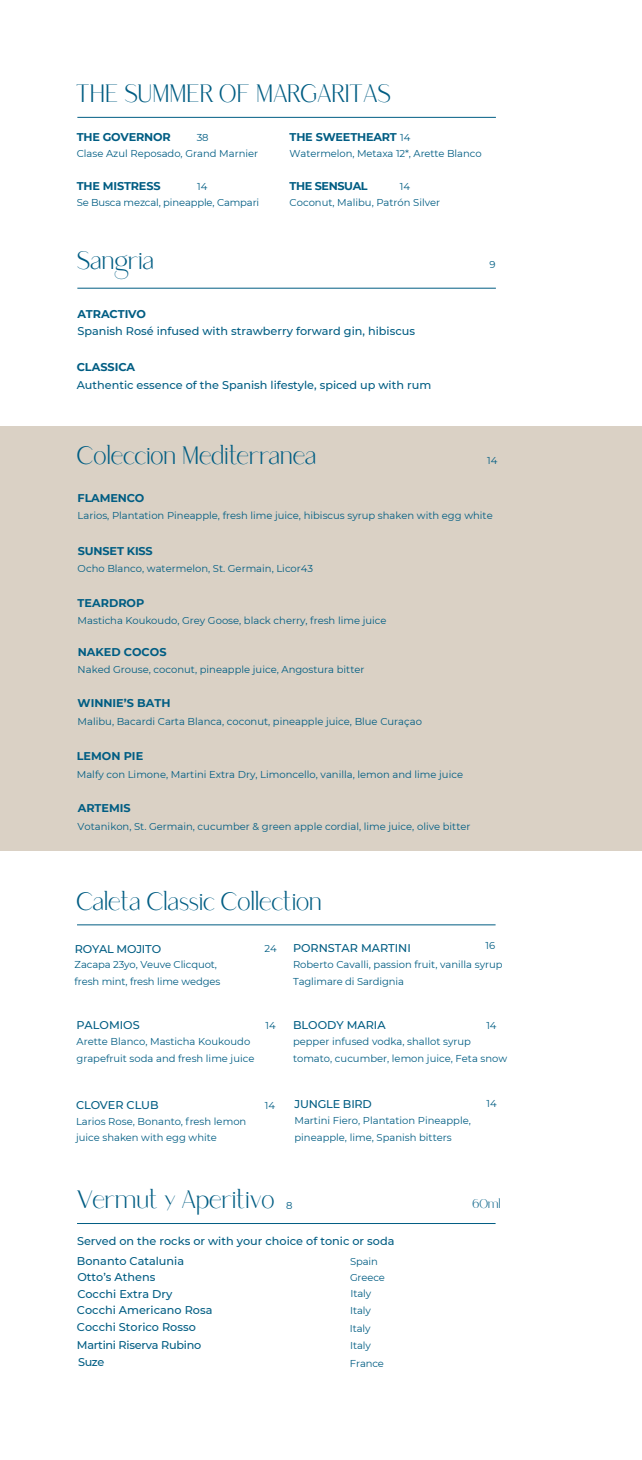
<style>
.page{position:relative;width:642px;height:1460px;background:#fff}
.page>*{position:absolute;margin:0;border:0;box-sizing:border-box;transform-origin:0 0}
.t1{font:25px "Saudagar";color:#005d83}
.t2{font:12.5px "Saudagar";color:#005d83}
.t3{font:500 11.25px/16.2px "Montserrat";color:#005d83}
.t4{font:700 11.25px "Montserrat";letter-spacing:-.015em;color:#005d83}
.t5{font:500 11.25px "Montserrat";letter-spacing:-.025em;color:#005d83}
.t6{font:700 11.25px "Montserrat";letter-spacing:-.035em;color:#005d83}
.t7{font:10px/16.2px "Montserrat";color:#005d83}
</style>
<div class="page">
<hr style="left:77px;top:288px;width:418px;height:1px;background:#005d83">
<hr style="left:77px;top:117px;width:418px;height:1px;background:#005d83">
<div style="left:0;top:426px;width:641px;height:424px;background:#dad1c5"></div>
<hr style="left:77px;top:1223px;width:418px;height:1px;background:#005d83">
<hr style="left:77px;top:925px;width:418px;height:1px;background:#005d83">
<h1 class="t1" style="left:77px;top:82px;width:316px">THE SUMMER OF MARGARITAS</h1>
<p class="t4" style="left:289px;top:129px;width:109px">THE SWEETHEART</p>
<p class="t7" style="left:289px;top:145px;width:193px">Watermelon, Metaxa 12*, Arette Blanco</p>
<p class="t6" style="left:289px;top:178px;width:80px">THE SENSUAL</p>
<p class="t7" style="left:289px;top:194px;width:152px">Coconut, Malibu, Patrón Silver</p>
<p class="t4" style="left:77px;top:129px;width:96px">THE GOVERNOR</p>
<p class="t7" style="left:77px;top:145px;width:183px">Clase Azul Reposado, Grand Marnier</p>
<p class="t4" style="left:77px;top:178px;width:85px">THE MISTRESS</p>
<p class="t7" style="left:77px;top:194px;width:184px">Se Busca mezcal, pineapple, Campari</p>
<p class="t7" style="left:196px;top:129px;width:14px">38</p>
<p class="t7" style="left:400px;top:129px;width:12px">14</p>
<p class="t7" style="left:399px;top:178px;width:12px">14</p>
<p class="t7" style="left:197px;top:178px;width:12px">14</p>
<h1 class="t1" style="left:77px;top:249px;width:79px">Sangria</h1>
<p class="t4" style="left:77px;top:306px;width:70px">ATRACTIVO</p>
<p class="t3" style="left:77px;top:323px;width:339px">Spanish Rosé infused with strawberry forward gin, hibiscus</p>
<p class="t4" style="left:77px;top:359px;width:60px">CLASSICA</p>
<p class="t3" style="left:77px;top:376px;width:356px">Authentic essence of the Spanish lifestyle, spiced up with rum</p>
<p class="t7" style="left:489px;top:256px;width:8px">9</p>
<h1 class="t1" style="left:78px;top:443px;width:241px">Coleccion Mediterranea</h1>
<p class="t7" style="left:487px;top:452px;width:12px">14</p>
<p class="t4" style="left:78px;top:490px;width:68px">FLAMENCO</p>
<p class="t7" style="left:78px;top:507px;width:416px">Larios, Plantation Pineapple, fresh lime juice, hibiscus syrup shaken with egg white</p>
<p class="t4" style="left:78px;top:542px;width:76px">SUNSET KISS</p>
<p class="t7" style="left:78px;top:560px;width:237px">Ocho Blanco, watermelon, St. Germain, Licor43</p>
<p class="t4" style="left:78px;top:595px;width:68px">TEARDROP</p>
<p class="t7" style="left:78px;top:612px;width:310px">Masticha Koukoudo, Grey Goose, black cherry, fresh lime juice</p>
<p class="t4" style="left:78px;top:644px;width:90px">NAKED COCOS</p>
<p class="t7" style="left:78px;top:661px;width:288px">Naked Grouse, coconut, pineapple juice, Angostura bitter</p>
<p class="t4" style="left:78px;top:695px;width:94px">WINNIE’S BATH</p>
<p class="t7" style="left:78px;top:713px;width:346px">Malibu, Bacardi Carta Blanca, coconut, pineapple juice, Blue Curaçao</p>
<p class="t4" style="left:77px;top:748px;width:68px">LEMON PIE</p>
<p class="t7" style="left:77px;top:765px;width:387px">Malfy con Limone, Martini Extra Dry, Limoncello, vanilla, lemon and lime juice</p>
<p class="t4" style="left:78px;top:800px;width:54px">ARTEMIS</p>
<p class="t7" style="left:78px;top:818px;width:394px">Votanikon, St. Germain, cucumber &amp; green apple cordial, lime juice, olive bitter</p>
<h1 class="t1" style="left:77px;top:890px;width:246px">Caleta Classic Collection</h1>
<p class="t3" style="left:75px;top:941px;width:88px">ROYAL MOJITO</p>
<p class="t7" style="left:75px;top:972px;width:147px">fresh mint, fresh lime wedges</p>
<p class="t7" style="left:75px;top:956px;width:144px">Zacapa 23yo, Veuve Clicquot,</p>
<p class="t3" style="left:76px;top:1016px;width:65px">PALOMIOS</p>
<p class="t7" style="left:76px;top:1033px;width:179px">Arette Blanco, Masticha Koukoudo grapefruit soda and fresh lime juice</p>
<p class="t7" style="left:485px;top:937px;width:11px">16</p>
<p class="t3" style="left:293px;top:939px;width:119px">PORNSTAR MARTINI</p>
<p class="t7" style="left:293px;top:956px;width:211px">Roberto Cavalli, passion fruit, vanilla syrup<br>Taglimare di Sardignia</p>
<p class="t3" style="left:293px;top:1016px;width:94px">BLOODY MARIA</p>
<p class="t7" style="left:293px;top:1033px;width:216px">pepper infused vodka, shallot syrup tomato, cucumber, lemon juice, Feta snow</p>
<p class="t7" style="left:264px;top:940px;width:14px">24</p>
<p class="t7" style="left:265px;top:1017px;width:12px">14</p>
<p class="t7" style="left:486px;top:1017px;width:12px">14</p>
<p class="t3" style="left:76px;top:1096px;width:84px">CLOVER CLUB</p>
<p class="t7" style="left:76px;top:1113px;width:172px">Larios Rose, Bonanto, fresh lemon juice shaken with egg white</p>
<p class="t7" style="left:264px;top:1097px;width:12px">14</p>
<p class="t3" style="left:294px;top:1095px;width:79px">JUNGLE BIRD</p>
<p class="t7" style="left:294px;top:1112px;width:178px">Martini Fiero, Plantation Pineapple, pineapple, lime, Spanish bitters</p>
<p class="t7" style="left:486px;top:1095px;width:12px">14</p>
<h1 class="t1" style="left:77px;top:1188px;width:199px">Vermut y Aperitivo</h1>
<p class="t7" style="left:286px;top:1196px;width:8px">8</p>
<p class="t2" style="left:472px;top:1198px;width:30px">60ml</p>
<p class="t3" style="left:77px;top:1232px;width:319px">Served on the rocks or with your choice of tonic or soda</p>
<p class="t3" style="left:77px;top:1252px;width:109px">Bonanto Catalunia<br>Otto’s Athens</p>
<p class="t7" style="left:350px;top:1253px;width:36px">Spain<br>Greece</p>
<p class="t7" style="left:350px;top:1301px;width:36px;line-height:17.8px">Italy<br>Italy<br>Italy<br>France</p>
<p class="t3" style="left:77px;top:1285px;width:96px">Cocchi Extra Dry</p>
<p class="t7" style="left:350px;top:1285px;width:22px">Italy</p>
<p class="t3" style="left:77px;top:1302px;width:137px">Cocchi Americano Rosa<br>Cocchi Storico Rosso</p>
<p class="t3" style="left:78px;top:1353px;width:28px">Suze</p>
<p class="t5" style="left:77px;top:1337px;width:126px">Martini Riserva Rubino</p>
</div>
